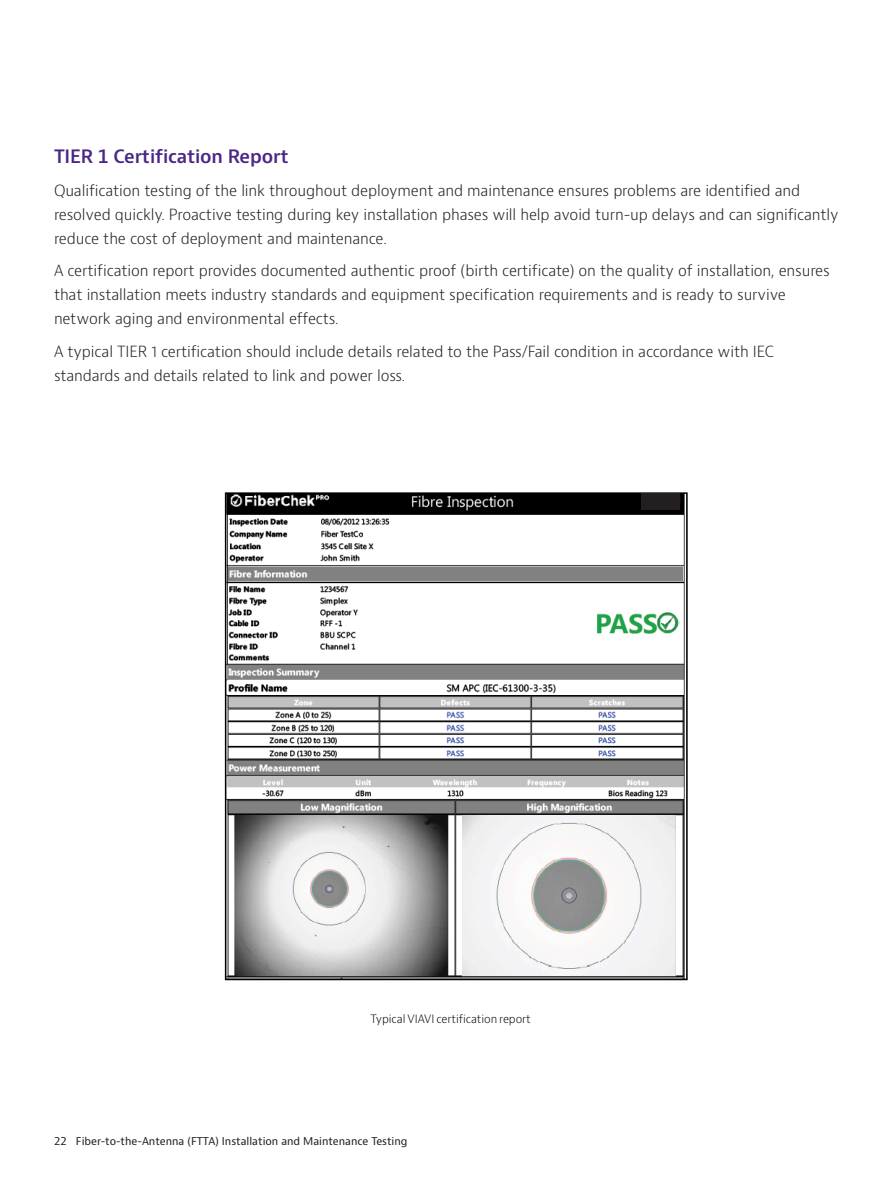
<style>
.page{position:relative;width:893px;height:1191px;background:#fff}
.page>*{position:absolute;margin:0;border:0;box-sizing:border-box;transform-origin:0 0}
.t1{font:600 18px "Bernino Sans";letter-spacing:-.01em;color:#4a2785}
.t2{font:300 15px/24px "Bernino Sans";letter-spacing:-.01em;color:#231f20}
.t3{font:300 11.25px "Bernino Sans";letter-spacing:-.01em;color:#110a0c}
.t4{font:10.5px "Bernino Sans";color:#231f20}
</style>
<div class="page">
<img style="left:228px;top:495px;width:457px;height:482px">
<div style="left:225px;top:492px;width:463px;height:488px;border:2px solid #000"></div>
<div style="left:641px;top:493px;width:39px;height:16px;background:#231f20"></div>
<p class="t1" style="left:54px;top:145px;width:236px">TIER 1 Certification Report</p>
<p class="t2" style="left:54px;top:179px;width:786px">Qualification testing of the link throughout deployment and maintenance ensures problems are identified and resolved quickly. Proactive testing during key installation phases will help avoid turn-up delays and can significantly reduce the cost of deployment and maintenance.</p>
<p class="t2" style="left:54px;top:259px;width:777px">A certification report provides documented authentic proof (birth certificate) on the quality of installation, ensures that installation meets industry standards and equipment specification requirements and is ready to survive network aging and environmental effects.</p>
<p class="t2" style="left:54px;top:340px;width:722px">A typical TIER 1 certification should include details related to the Pass/Fail condition in accordance with IEC standards and details related to link and power loss.</p>
<p class="t3" style="left:371px;top:1011px;width:162px">Typical VIAVI certification report</p>
<p class="t4" style="left:54px;top:1134px;width:355px">22 Fiber-to-the-Antenna (FTTA) Installation and Maintenance Testing</p>
</div>
